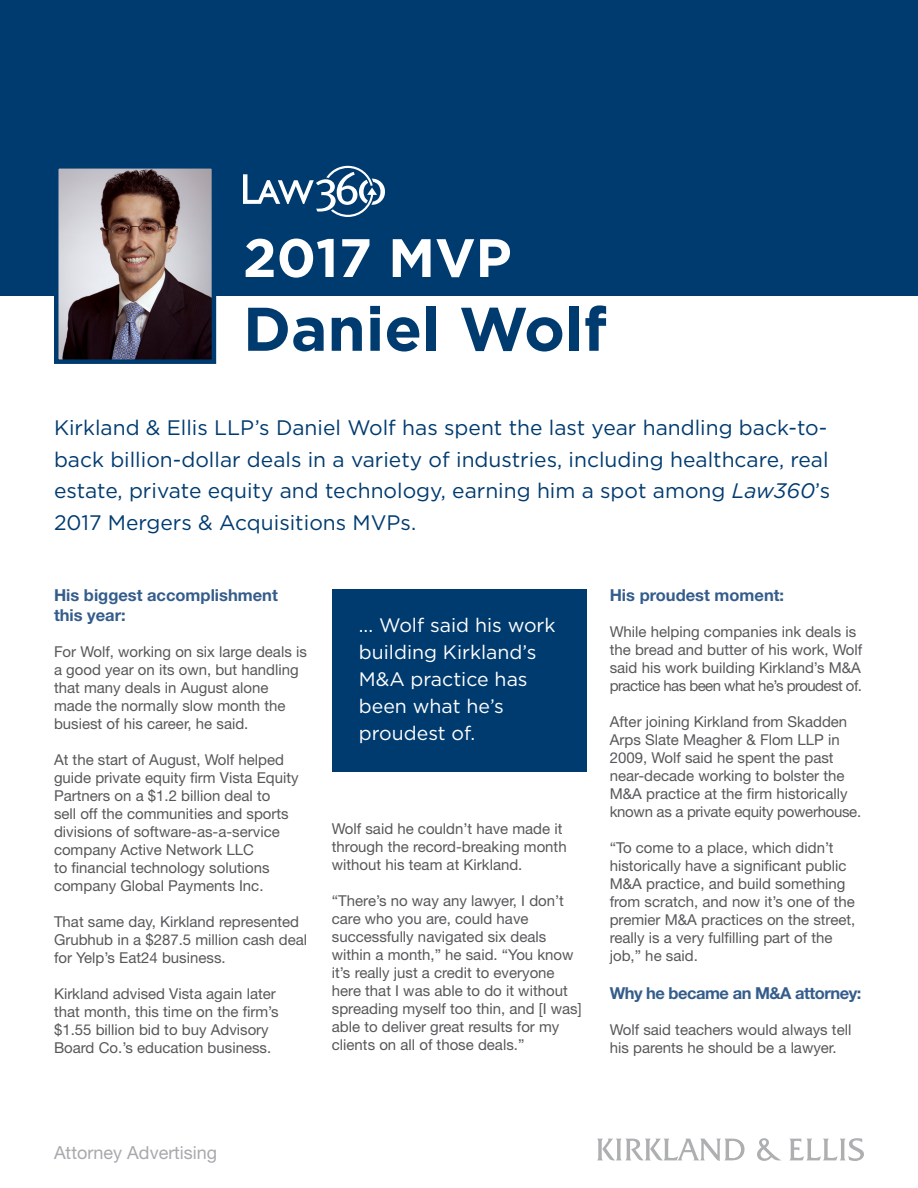
<style>
.page{position:relative;width:918px;height:1188px;background:#fff}
.page>*{position:absolute;margin:0;border:0;box-sizing:border-box;transform-origin:0 0}
.t1{font:700 61.5px "Gotham";color:#003b70}
.t2{font:700 54px "Gotham";color:#fff}
.t3{font:21px/31.5px "Gotham";color:#003b70}
.t4{font:19.5px/27px "Gotham";color:#fff}
.t5{font:18px "Helvetica Neue LT Std";color:#a8a9ad}
.t6{font:700 16.5px/19.8px "Helvetica Neue LT Std";color:#355d8b}
.t7{font:700 16.5px "Helvetica Neue LT Std";letter-spacing:-.03em;color:#355d8b}
.t8{font:15px/18px "Helvetica Neue LT Std";color:#57585a}
.t9{font:15px/18px "Helvetica Neue LT Std";letter-spacing:-.02em;color:#57585a}
.s1{font-style:italic}
</style>
<div class="page">
<div style="left:0;top:0;width:918px;height:296px;background:#003b70"></div>
<svg style="left:243px;top:166px;width:142px;height:51px"></svg>
<img style="left:59px;top:169px;width:152px;height:190px">
<div style="left:54px;top:164px;width:162px;height:200px;border:4px solid #003b70"></div>
<svg style="left:597px;top:1138px;width:267px;height:23px"></svg>
<div style="left:332px;top:589px;width:254px;height:183px;background:#003b70"></div>
<p class="t2" style="left:243px;top:222px;width:270px">2017 MVP</p>
<p class="t1" style="left:243px;top:288px;width:366px">Daniel Wolf</p>
<p class="t3" style="left:54px;top:412px;width:778px">Kirkland &amp; Ellis LLP’s Daniel Wolf has spent the last year handling back-to&shy;back billion-dollar deals in a variety of industries, including healthcare, real estate, private equity and technology, earning him a spot among <span class="s1">Law360</span>’s 2017 Mergers &amp; Acquisitions MVPs.</p>
<p class="t6" style="left:54px;top:585px;width:225px">His biggest accomplishment this year:</p>
<p class="t8" style="left:54px;top:642px;width:254px">For Wolf, working on six large deals is a good year on its own, but handling that many deals in August alone made the normally slow month the busiest of his career, he said.</p>
<p class="t8" style="left:54px;top:750px;width:246px">At the start of August, Wolf helped guide private equity firm Vista Equity Partners on a $1.2 billion deal to<br>sell off the communities and sports divisions of software-as-a-service company Active Network LLC<br>to financial technology solutions company Global Payments Inc.</p>
<p class="t8" style="left:54px;top:912px;width:255px">That same day, Kirkland represented<br>Grubhub in a $287.5 million cash deal for Yelp’s Eat24 business.</p>
<p class="t8" style="left:54px;top:984px;width:226px">Kirkland advised Vista again later that month, this time on the firm’s $1.55 billion bid to buy Advisory Board Co.’s education business.</p>
<p class="t4" style="left:359px;top:611px;width:198px">... Wolf said his work building Kirkland’s<br>M&amp;A practice has been what he’s proudest of.</p>
<p class="t8" style="left:332px;top:820px;width:236px">Wolf said he couldn’t have made it through the record-breaking month without his team at Kirkland.</p>
<p class="t8" style="left:332px;top:892px;width:251px">“There’s no way any lawyer, I don’t care who you are, could have successfully navigated six deals within a month,” he said. “You know it’s really just a credit to everyone here that I was able to do it without spreading myself too thin, and [I was] able to deliver great results for my clients on all of those deals.”</p>
<p class="t6" style="left:610px;top:585px;width:176px">His proudest moment:</p>
<p class="t8" style="left:610px;top:622px;width:254px">While helping companies ink deals is the bread and butter of his work, Wolf said his work building Kirkland’s M&amp;A practice has been what he’s proudest of.</p>
<p class="t8" style="left:610px;top:712px;width:239px">After joining Kirkland from Skadden Arps Slate Meagher &amp; Flom LLP in 2009, Wolf said he spent the past near-decade working to bolster the</p>
<p class="t9" style="left:610px;top:784px;width:253px">M&amp;A practice at the firm historically known as a private equity powerhouse.</p>
<p class="t8" style="left:610px;top:838px;width:247px">“To come to a place, which didn’t historically have a significant public<br>M&amp;A practice, and build something from scratch, and now it’s one of the premier M&amp;A practices on the street, really is a very fulfilling part of the job,” he said.</p>
<p class="t7" style="left:610px;top:983px;width:253px">Why he became an M&amp;A attorney:</p>
<p class="t8" style="left:610px;top:1020px;width:243px">Wolf said teachers would always tell his parents he should be a lawyer.</p>
<p class="t5" style="left:54px;top:1142px;width:165px">Attorney Advertising</p>
</div>
